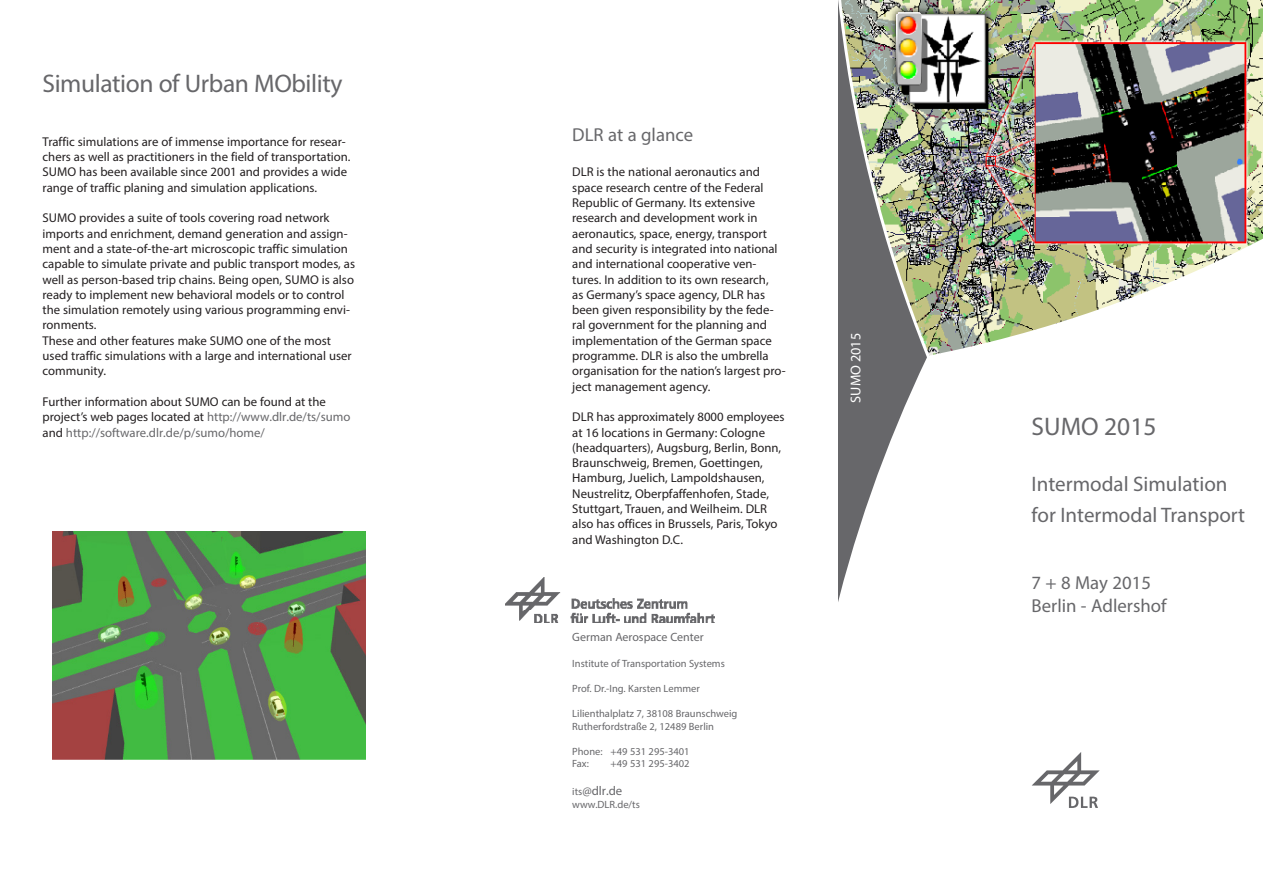
<style>
.page{position:relative;width:1263px;height:893px;background:#fff}
.page>*{position:absolute;margin:0;border:0;box-sizing:border-box;transform-origin:0 0}
.Überschrift{font:25.5px "Myriad Pro";letter-spacing:-.015em;color:#67676a}
.t1{font:21px "Myriad Pro";color:#67676a}
.Silke_Überschrift{font:18.75px "Myriad Pro";color:#67676a}
.t2{font:14.25px "Myriad Pro";color:#fff}
.Fließtext{font:12.75px/15.3px "Myriad Pro";color:#231f20}
.t3{font:12.75px "Myriad Pro";color:#67676a}
.t4{font:12px "Myriad Pro";color:#67676a}
.t5{font:10.5px "Myriad Pro";color:#67676a}
.s1{color:#67676a}
.s2{font-size:10.5px}
</style>
<div class="page">
<img style="left:932px;top:0;width:331px;height:355px">
<svg style="left:838px;top:0;width:94px;height:602px"></svg>
<svg style="left:1032px;top:752px;width:68px;height:56px"></svg>
<img style="left:505px;top:577px;width:209px;height:46px">
<img style="left:52px;top:532px;width:314px;height:228px">
<p class="Überschrift" style="left:43px;top:68px;width:301px">Simulation of Urban MObility</p>
<p class="Fließtext" style="left:43px;top:134px;width:309px">Traffic simulations are of immense importance for resear&shy;chers as well as practitioners in the field of transportation.<br>SUMO has been available since 2001 and provides a wide range of traffic planing and simulation applications.</p>
<p class="Fließtext" style="left:43px;top:210px;width:314px">SUMO provides a suite of tools covering road network imports and enrichment, demand generation and assign&shy;ment and a state-of-the-art microscopic traffic simulation capable to simulate private and public transport modes, as well as person-based trip chains. Being open, SUMO is also ready to implement new behavioral models or to control the simulation remotely using various programming envi&shy;ronments.</p>
<p class="Fließtext" style="left:43px;top:333px;width:311px">These and other features make SUMO one of the most used traffic simulations with a large and international user community.</p>
<p class="Fließtext" style="left:43px;top:394px;width:309px">Further information about SUMO can be found at the project’s web pages located at <span class="s1">http://www.dlr.de/ts/sumo </span>and <span class="s1">http://software.dlr.de/p/sumo/home/</span></p>
<p class="Silke_Überschrift" style="left:572px;top:123px;width:122px">DLR at a glance</p>
<p class="Fließtext" style="left:572px;top:164px;width:215px">DLR is the national aeronautics and space research centre of the Federal Republic of Germany. Its extensive research and development work in aeronautics, space, energy, transport and security is integrated into national and international cooperative ven&shy;tures. In addition to its own research,<br>as Germany’s space agency, DLR has been given responsibility by the fede&shy;ral government for the planning and implementation of the German space programme. DLR is also the umbrella organisation for the nation’s largest pro&shy;ject management agency.</p>
<p class="Fließtext" style="left:572px;top:409px;width:214px">DLR has approximately 8000 employees at 16 locations in Germany: Cologne (headquarters), Augsburg, Berlin, Bonn, Braunschweig, Bremen, Goettingen, Hamburg, Juelich, Lampoldshausen, Neustrelitz, Oberpfaffenhofen, Stade, Stuttgart, Trauen, and Weilheim. DLR also has offices in Brussels, Paris, Tokyo and Washington D.C.</p>
<p class="t4" style="left:572px;top:630px;width:133px">German Aerospace Center</p>
<p class="t5" style="left:572px;top:656px;width:154px">Institute of Transportation Systems</p>
<p class="t5" style="left:572px;top:682px;width:129px">Prof. Dr.-Ing. Karsten Lemmer</p>
<p class="t5" style="left:572px;top:707px;width:167px">Lilienthalplatz 7, 38108 Braunschweig</p>
<p class="t5" style="left:572px;top:719px;width:143px">Rutherfordstraße 2, 12489 Berlin</p>
<p class="t5" style="left:572px;top:745px;width:119px">Phone: +49 531 295-3401</p>
<p class="t5" style="left:572px;top:757px;width:18px">Fax:</p>
<p class="t5" style="left:610px;top:757px;width:81px">+49 531 295-3402</p>
<p class="t3" style="left:572px;top:783px;width:52px"><span class="s2">its</span>@dlr.de</p>
<p class="t5" style="left:572px;top:798px;width:69px">www.DLR.de/ts</p>
<p class="t2" style="left:847px;top:403px;width:71px;rotate:-90deg">SUMO 2015</p>
<p class="Überschrift" style="left:1032px;top:411px;width:126px">SUMO 2015</p>
<p class="t1" style="left:1032px;top:471px;width:197px">Intermodal Simulation</p>
<p class="t1" style="left:1032px;top:502px;width:215px">for Intermodal Transport</p>
<p class="Silke_Überschrift" style="left:1032px;top:571px;width:121px">7 + 8 May 2015</p>
<p class="Silke_Überschrift" style="left:1032px;top:594px;width:136px">Berlin - Adlershof</p>
</div>
